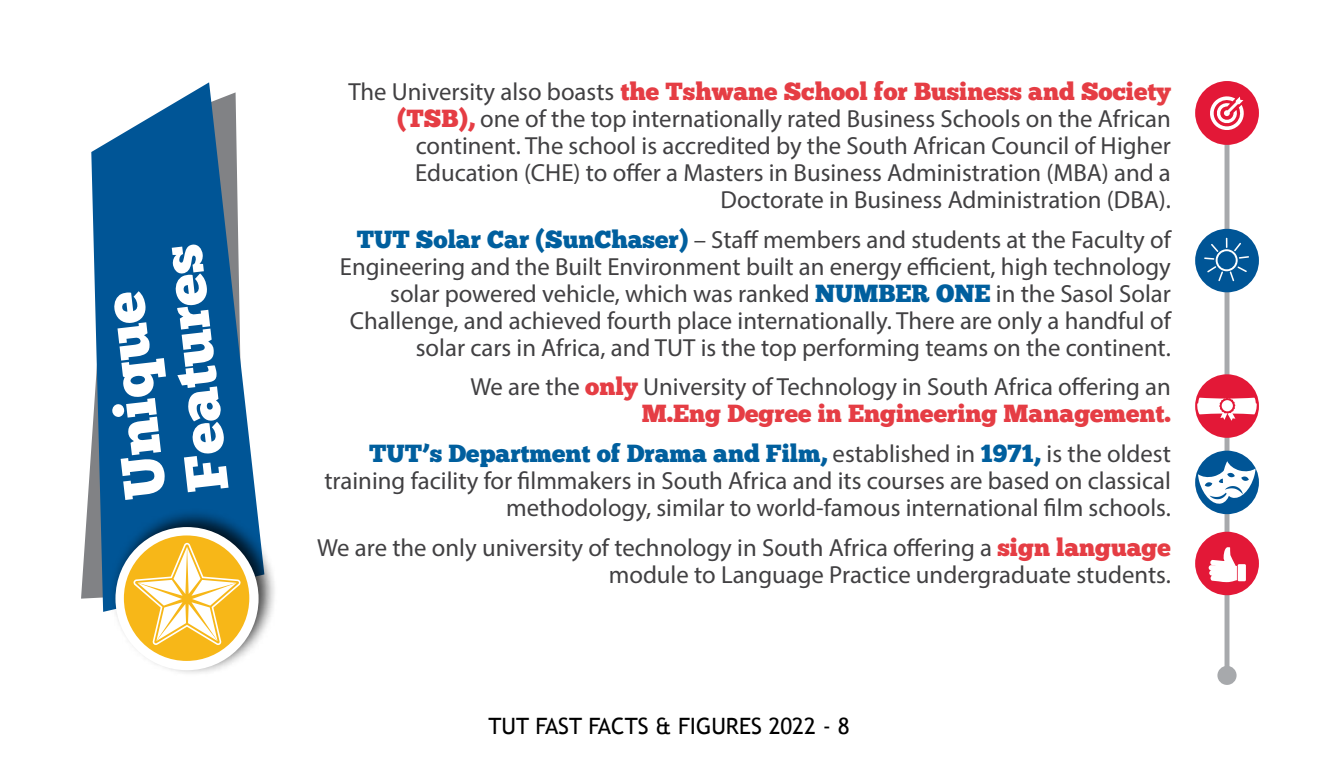
<style>
.page{position:relative;width:1340px;height:766px;background:#fff}
.page>*{position:absolute;margin:0;border:0;box-sizing:border-box;transform-origin:0 0}
.t1{font:58.5px/63.2px "Chunk Five";color:#fff}
.t2{font:24.75px/27px "Myriad Pro";color:#414042;text-align:right}
.t3{font:24.75px/39.8px "Chunk Five";color:#e53d44;text-align:right}
.t4{font:22.5px "Trebuchet MS";color:#000}
.s1{font-family:"Myriad Pro";color:#414042}
.s2{font-family:"Chunk Five";color:#e53d44}
.s3{font-family:"Chunk Five";color:#005f9e}
.s4{color:#005f9e}
</style>
<div class="page">
<div style="left:1224px;top:81px;width:5px;height:597px;background:#a7a9ac"></div>
<div style="left:1217px;top:665px;width:19px;height:19px;background:#a7a9ac;border-radius:50%"></div>
<svg style="left:81px;top:454px;width:10px;height:144px"></svg>
<svg style="left:91px;top:82px;width:166px;height:529px;fill:#005596"></svg>
<div style="left:109px;top:507px;width:169px;height:169px;background:#000;opacity:.75"></div>
<div style="left:115px;top:527px;width:143px;height:143px;background:#fff;border-radius:50%"></div>
<div style="left:124px;top:535px;width:125px;height:125px;background:#f7b718;border-radius:50%"></div>
<div style="left:1197px;top:84px;width:59px;height:58px;background:#e31837;border-radius:50%"></div>
<div style="left:1195px;top:81px;width:63px;height:64px;border:5px solid #e31837;border-radius:50%"></div>
<div style="left:1197px;top:231px;width:59px;height:58px;background:#005596;border-radius:50%"></div>
<div style="left:1195px;top:229px;width:63px;height:63px;border:5px solid #005596;border-radius:50%"></div>
<div style="left:1197px;top:377px;width:59px;height:58px;background:#e31837;border-radius:50%"></div>
<div style="left:1195px;top:374px;width:63px;height:63px;border:5px solid #e31837;border-radius:50%"></div>
<div style="left:1197px;top:534px;width:59px;height:58px;background:#e31837;border-radius:50%"></div>
<div style="left:1195px;top:531px;width:63px;height:64px;border:5px solid #e31837;border-radius:50%"></div>
<div style="left:1197px;top:453px;width:59px;height:58px;background:#005596;border-radius:50%"></div>
<div style="left:1195px;top:450px;width:63px;height:64px;border:5px solid #005596;border-radius:50%"></div>
<svg style="left:133px;top:542px;width:108px;height:103px"></svg>
<svg style="left:1198px;top:461px;width:57px;height:44px"></svg>
<svg style="left:1204px;top:238px;width:44px;height:43px"></svg>
<svg style="left:1196px;top:397px;width:61px;height:23px"></svg>
<svg style="left:1221px;top:400px;width:11px;height:11px"></svg>
<div style="left:1222px;top:400px;width:10px;height:10px;background:#fff;border-radius:50%"></div>
<svg style="left:1208px;top:547px;width:28px;height:35px"></svg>
<div style="left:1237px;top:564px;width:8px;height:17px;background:#fff"></div>
<svg style="left:1210px;top:96px;width:34px;height:34px"></svg>
<h1 class="t1" style="left:115px;top:503px;width:249px;rotate:-97deg">Unique<br>Features</h1>
<p class="t3" style="left:348px;top:71px;width:824px"><span class="s1">The University also boasts</span> the Tshwane School for Business and Society</p>
<p class="t2" style="left:397px;top:104px;width:775px"><span class="s2">(TSB),</span> one of the top internationally rated Business Schools on the African continent. The school is accredited by the South African Council of Higher Education (CHE) to offer a Masters in Business Administration (MBA) and a Doctorate in Business Administration (DBA).</p>
<p class="t2" style="left:340px;top:225px;width:832px"><span class="s3">TUT Solar Car (SunChaser)</span> – Staff members and students at the Faculty of Engineering and the Built Environment built an energy efficient, high technology solar powered vehicle, which was ranked <span class="s3">NUMBER ONE</span> in the Sasol Solar Challenge, and achieved fourth place internationally. There are only a handful of solar cars in Africa, and TUT is the top performing teams on the continent.</p>
<p class="t2" style="left:470px;top:373px;width:702px">We are the <span class="s2">only</span> University of Technology in South Africa offering an</p>
<p class="t3" style="left:369px;top:394px;width:803px">M.Eng Degree in Engineering Management.<br><span class="s4">TUT’s Department of Drama and Film,</span> <span class="s1">established in</span> <span class="s4">1971,</span> <span class="s1">is the oldest</span></p>
<p class="t2" style="left:324px;top:467px;width:848px">training facility for filmmakers in South Africa and its courses are based on classical methodology, similar to world-famous international film schools.</p>
<p class="t2" style="left:317px;top:533px;width:855px">We are the only university of technology in South Africa offering a <span class="s2">sign language </span>module to Language Practice undergraduate students.</p>
<p class="t4" style="left:488px;top:712px;width:362px">TUT FAST FACTS &amp; FIGURES 2022 - 8</p>
</div>
